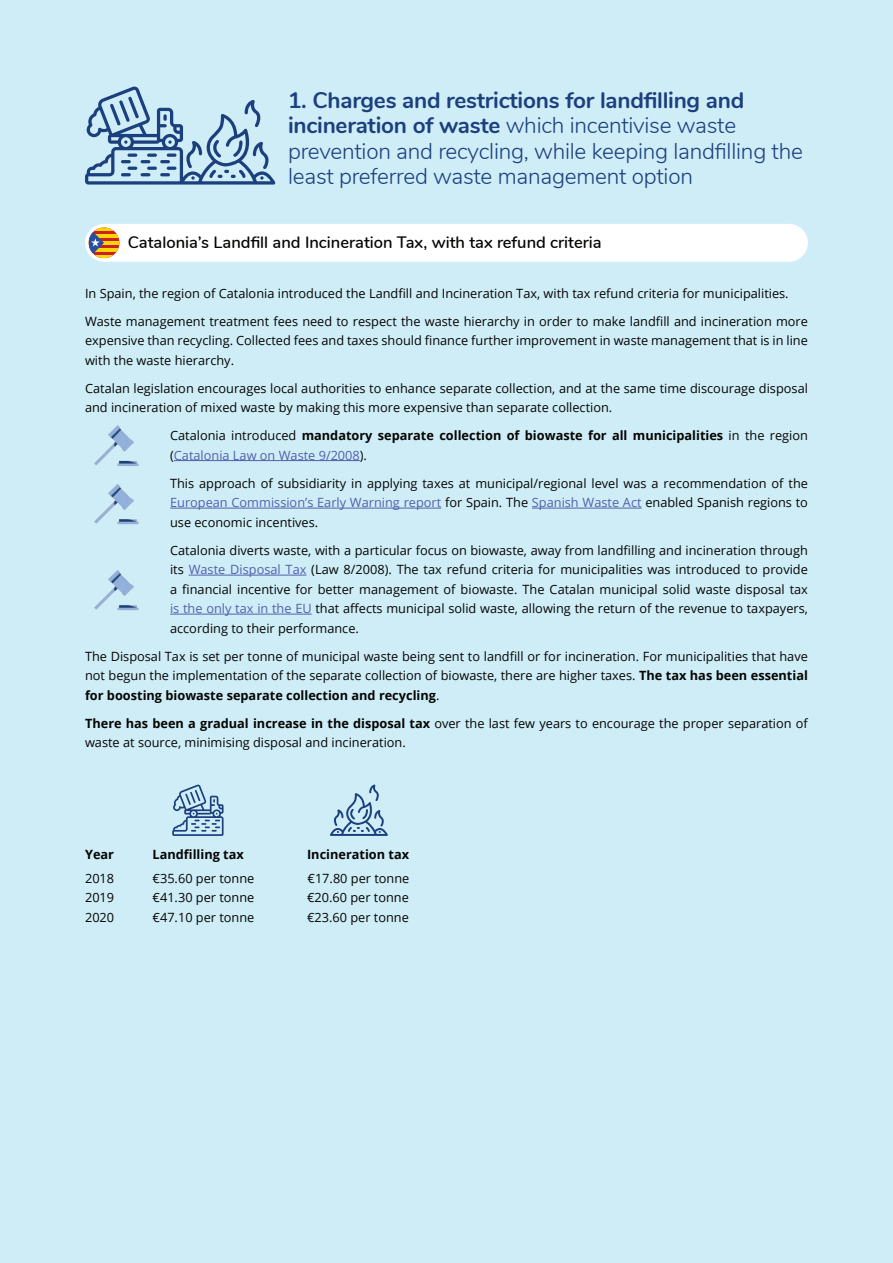
<style>
.page{position:relative;width:893px;height:1263px;background:#cfedf7}
.page>*{position:absolute;margin:0;border:0;box-sizing:border-box;transform-origin:0 0}
.t1{font:300 22.5px/25.5px "Nunito";letter-spacing:-.01em;color:#1c407e}
.t2{font:600 16.5px "Nunito";color:#040503}
.t3{font:12.75px/19.5px "Open Sans";color:#040503}
.t4{font:700 12.75px/19.5px "Open Sans";color:#040503}
.s1{font-weight:700}
.s2{font-weight:400}
.s3{font-weight:400;color:#535fab}
.s4{color:#535fab}
</style>
<div class="page">
<div style="left:85px;top:224px;width:723px;height:38px;background:#fff;border-radius:19px"></div>
<hr style="left:174px;top:460px;width:186px;height:1px;background:#535fab">
<hr style="left:170px;top:508px;width:271px;height:1px;background:#535fab">
<hr style="left:532px;top:508px;width:110px;height:1px;background:#535fab">
<hr style="left:189px;top:575px;width:117px;height:1px;background:#535fab">
<hr style="left:170px;top:614px;width:142px;height:1px;background:#535fab">
<svg style="left:330px;top:784px;width:58px;height:52px"></svg>
<svg style="left:172px;top:784px;width:52px;height:52px"></svg>
<img style="left:94px;top:425px;width:45px;height:41px">
<img style="left:94px;top:484px;width:45px;height:41px">
<img style="left:94px;top:570px;width:45px;height:41px">
<svg style="left:89px;top:227px;width:30px;height:31px"></svg>
<svg style="left:104px;top:227px;width:10px;height:4px"></svg>
<hr style="left:89px;top:234px;width:30px;height:4px;background:#fcd604">
<hr style="left:89px;top:241px;width:30px;height:3px;background:#fcd604">
<hr style="left:89px;top:248px;width:30px;height:3px;background:#fcd604">
<hr style="left:89px;top:255px;width:30px;height:3px;background:#fcd604">
<svg style="left:89px;top:227px;width:15px;height:31px"></svg>
<svg style="left:85px;top:86px;width:190px;height:99px"></svg>
<h1 class="t1" style="left:288px;top:86px;width:516px"><span class="s1">1. Charges and restrictions for landfilling and incineration of waste</span> which incentivise waste prevention and recycling, while keeping landfilling the least preferred waste management option</h1>
<p class="t2" style="left:128px;top:230px;width:475px">Catalonia’s Landfill and Incineration Tax, with tax refund criteria</p>
<p class="t3" style="left:85px;top:279px;width:724px;line-height:28px">In Spain, the region of Catalonia introduced the Landfill and Incineration Tax, with tax refund criteria for municipalities.<br>Waste management treatment fees need to respect the waste hierarchy in order to make landfill and incineration more</p>
<p class="t3" style="left:85px;top:330px;width:724px">expensive than recycling. Collected fees and taxes should finance further improvement in waste management that is in line with the waste hierarchy.</p>
<p class="t3" style="left:85px;top:378px;width:724px">Catalan legislation encourages local authorities to enhance separate collection, and at the same time discourage disposal and incineration of mixed waste by making this more expensive than separate collection.</p>
<p class="t4" style="left:170px;top:425px;width:639px"><span class="s2">Catalonia introduced</span> mandatory separate collection of biowaste for all municipalities <span class="s2">in the region (</span><span class="s3">Catalonia Law on Waste 9/2008</span><span class="s2">).</span></p>
<p class="t3" style="left:170px;top:473px;width:639px;text-align:justify">This approach of subsidiarity in applying taxes at municipal/regional level was a recommendation of the <span class="s4">European Commission’s Early Warning report</span> for Spain. The <span class="s4">Spanish Waste Act</span> enabled Spanish regions to use economic incentives.</p>
<p class="t3" style="left:170px;top:540px;width:639px;text-align:justify">Catalonia diverts waste, with a particular focus on biowaste, away from landfilling and incineration through its <span class="s4">Waste Disposal Tax</span> (Law 8/2008). The tax refund criteria for municipalities was introduced to provide a financial incentive for better management of biowaste. The Catalan municipal solid waste disposal tax <span class="s4">is the only tax in the EU</span> that affects municipal solid waste, allowing the return of the revenue to taxpayers, according to their performance.</p>
<p class="t3" style="left:85px;top:646px;width:724px;text-align:justify">The Disposal Tax is set per tonne of municipal waste being sent to landfill or for incineration. For municipalities that have not begun the implementation of the separate collection of biowaste, there are higher taxes. <span class="s1">The tax has been essential for boosting biowaste separate collection and recycling</span>.</p>
<p class="t3" style="left:85px;top:713px;width:724px"><span class="s1">There has been a gradual increase in the disposal tax</span> over the last few years to encourage the proper separation of waste at source, minimising disposal and incineration.</p>
<p class="t4" style="left:85px;top:844px;width:30px">Year</p>
<p class="t4" style="left:153px;top:844px;width:93px">Landfilling tax</p>
<p class="t4" style="left:307px;top:844px;width:104px">Incineration tax</p>
<p class="t3" style="left:85px;top:868px;width:31px">2018</p>
<p class="t3" style="left:153px;top:868px;width:103px">€35.60 per tonne</p>
<p class="t3" style="left:307px;top:868px;width:103px">€17.80 per tonne</p>
<p class="t3" style="left:85px;top:888px;width:31px">2019</p>
<p class="t3" style="left:153px;top:888px;width:103px">€41.30 per tonne</p>
<p class="t3" style="left:307px;top:888px;width:103px">€20.60 per tonne</p>
<p class="t3" style="left:85px;top:907px;width:31px">2020</p>
<p class="t3" style="left:153px;top:907px;width:103px">€47.10 per tonne</p>
<p class="t3" style="left:307px;top:907px;width:103px">€23.60 per tonne</p>
</div>
